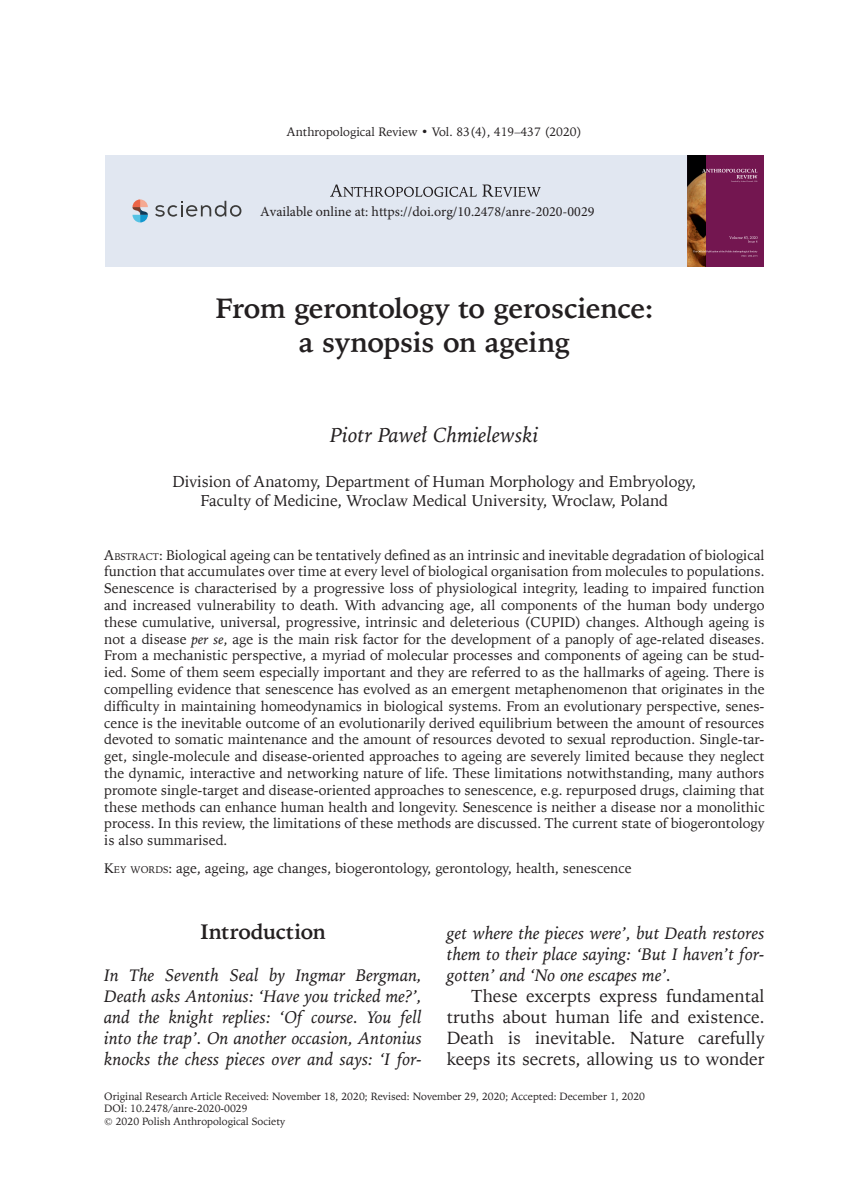
<style>
.page{position:relative;width:844px;height:1191px;background:#fff}
.page>*{position:absolute;margin:0;border:0;box-sizing:border-box;transform-origin:0 0}
.Tytuł{font:700 28px/33.6px "Iowan Old St EU";letter-spacing:-.015em;color:#231f20;text-align:center}
.Autor{font:italic 21px "Iowan Old St EU";color:#231f20}
.Podtytuł_1_na_począt{font:700 21px "Iowan Old St EU";letter-spacing:-.01em;color:#231f20}
.pierwszy{font:italic 17.5px/21px "Iowan Old St EU";color:#231f20;text-align:justify}
.t1{font:17.5px/21px "Iowan Old St EU";color:#231f20;text-align:justify}
.Adres{font:15.75px/18.9px "Iowan Old St EU";color:#231f20;text-align:center}
.Abstract{font:14px/16.8px "Iowan Old St EU";color:#231f20;text-align:justify}
.t2{font:14px "Minion Pro";color:#231f20}
.Winietka{font:12.25px "Iowan Old St EU";color:#231f20}
.DOI{font:10.5px "Iowan Old St EU";color:#231f20}
.s1{font-style:inherit}
.s2{font-size:9.8px}
.s3{font-style:italic}
</style>
<div class="page">
<div style="left:105px;top:155px;width:658px;height:112px;background:#e1e7f1"></div>
<div style="left:686px;top:155px;width:77px;height:112px;background:#731650"></div>
<img style="left:686px;top:155px;width:19px;height:111px">
<svg style="left:702px;top:169px;width:55px;height:13px"></svg>
<svg style="left:692px;top:250px;width:65px;height:7px"></svg>
<svg style="left:330px;top:184px;width:210px;height:13px"></svg>
<svg style="left:132px;top:199px;width:16px;height:23px"></svg>
<svg style="left:155px;top:201px;width:86px;height:16px"></svg>
<svg style="left:729px;top:236px;width:28px;height:7px"></svg>
<p class="Winietka" style="left:287px;top:124px;width:296px">Anthropological Review • Vol. 83(4), 419–437 (2020)</p>
<p class="t2" style="left:260px;top:202px;width:335px">Available online at: https://doi.org/10.2478/anre-2020-0029</p>
<p class="Tytuł" style="left:215px;top:293px;width:439px">From gerontology to geroscience: a synopsis on ageing</p>
<p class="Autor" style="left:330px;top:421px;width:210px">Piotr Paweł Chmielewski</p>
<p class="Adres" style="left:172px;top:472px;width:525px">Division of Anatomy, Department of Human Morphology and Embryology,<br>Faculty of Medicine, Wroclaw Medical University, Wroclaw, Poland</p>
<p class="Abstract" style="left:104px;top:546px;width:661px"><span class="s1">A</span><span class="s2">BSTRACT</span>: Biological ageing can be tentatively defined as an intrinsic and inevitable degradation of biological function that accumulates over time at every level of biological organisation from molecules to populations.<br>Senescence is characterised by a progressive loss of physiological integrity, leading to impaired function and increased vulnerability to death. With advancing age, all components of the human body undergo these cumulative, universal, progressive, intrinsic and deleterious (CUPID) changes. Although ageing is not a disease <span class="s3">per se</span>, age is the main risk factor for the development of a panoply of age-related diseases.<br>From a mechanistic perspective, a myriad of molecular processes and components of ageing can be stud&shy;ied. Some of them seem especially important and they are referred to as the hallmarks of ageing. There is compelling evidence that senescence has evolved as an emergent metaphenomenon that originates in the difficulty in maintaining homeodynamics in biological systems. From an evolutionary perspective, senes&shy;cence is the inevitable outcome of an evolutionarily derived equilibrium between the amount of resources devoted to somatic maintenance and the amount of resources devoted to sexual reproduction. Single-tar&shy;get, single-molecule and disease-oriented approaches to ageing are severely limited because they neglect the dynamic, interactive and networking nature of life. These limitations notwithstanding, many authors promote single-target and disease-oriented approaches to senescence, e.g. repurposed drugs, claiming that these methods can enhance human health and longevity. Senescence is neither a disease nor a monolithic process. In this review, the limitations of these methods are discussed. The current state of biogerontology is also summarised.</p>
<p class="Abstract" style="left:104px;top:859px;width:528px"><span class="s1">K</span><span class="s2">EY WORDS</span>: age, ageing, age changes, biogerontology, gerontology, health, senescence</p>
<p class="Podtytuł_1_na_począt" style="left:200px;top:918px;width:127px">Introduction</p>
<p class="pierwszy" style="left:104px;top:964px;width:319px">In The Seventh Seal by Ingmar Bergman, Death asks Antonius: ‘Have you tricked me?’, and the knight replies: ‘Of course. You fell into the trap’. On another occasion, Antonius knocks the chess pieces over and says: ‘I for-</p>
<p class="pierwszy" style="left:446px;top:922px;width:319px">get where the pieces were’, but Death restores them to their place saying: ‘But I haven’t for&shy;gotten’ and ‘No one escapes me’.</p>
<p class="t1" style="left:446px;top:985px;width:319px;text-indent:25px">These excerpts express fundamental truths about human life and existence.<br>Death is inevitable. Nature carefully keeps its secrets, allowing us to wonder</p>
<p class="DOI" style="left:104px;top:1089px;width:542px">Original Research Article Received: November 18, 2020; Revised: November 29, 2020; Accepted: December 1, 2020</p>
<p class="DOI" style="left:104px;top:1102px;width:145px">DOI: 10.2478/anre-2020-0029</p>
<p class="DOI" style="left:104px;top:1114px;width:182px">© 2020 Polish Anthropological Society</p>
</div>
